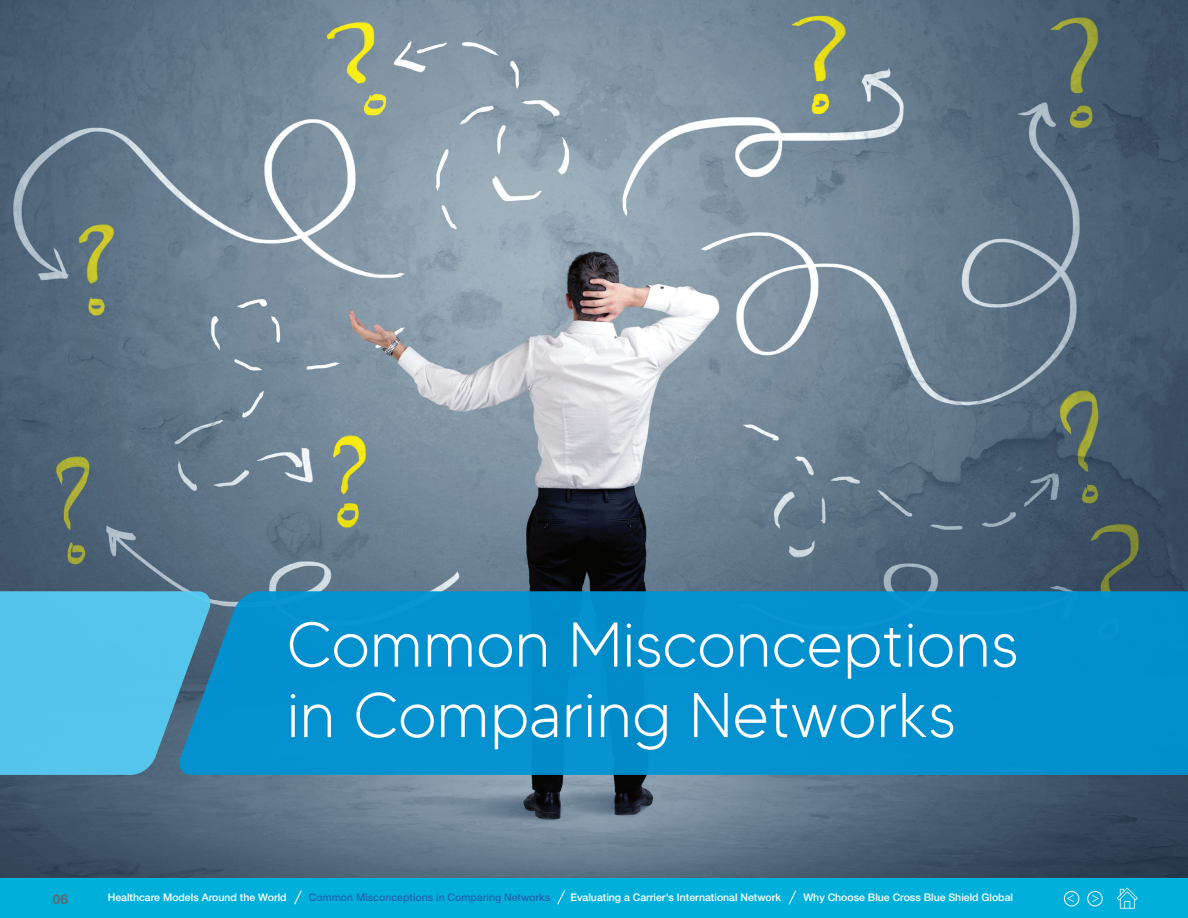
<style>
.page{position:relative;width:1188px;height:918px;background:#fff}
.page>*{position:absolute;margin:0;border:0;box-sizing:border-box;transform-origin:0 0}
.t1{font:300 63px/70.5px "MADETOMMY";color:#fff}
.t2{font:14.1px "Minion Pro";color:#fff}
.t3{font:700 13.5px "Helvetica Neue LT Std";color:#64686f}
.t4{font:500 10.5px "Helvetica Neue LT Std";color:#fff}
.t5{font:500 10.5px "Helvetica Neue LT Std";color:#2163b0}
</style>
<div class="page">
<img style="left:0;top:0;width:1188px;height:878px">
<div style="left:0;top:878px;width:1188px;height:40px;background:#00b0da"></div>
<div style="left:216px;top:591px;width:972px;height:184px;background:#0490ce"></div>
<svg style="left:0;top:591px;width:216px;height:184px;background:#50b8de"></svg>
<div style="left:1064px;top:891px;width:15px;height:15px;border:1px solid #fff;border-radius:50%"></div>
<div style="left:1088px;top:891px;width:14px;height:15px;border:1px solid #fff;border-radius:50%"></div>
<svg style="left:1117px;top:888px;width:21px;height:21px"></svg>
<svg style="left:294px;top:890px;width:8px;height:15px"></svg>
<svg style="left:557px;top:890px;width:8px;height:15px"></svg>
<svg style="left:788px;top:890px;width:9px;height:15px"></svg>
<h1 class="t1" style="left:287px;top:609px;width:733px">Common Misconceptions in Comparing Networks</h1>
<p class="t3" style="left:53px;top:890px;width:17px">06</p>
<p class="t4" style="left:108px;top:892px;width:180px">Healthcare Models Around the World</p>
<p class="t5" style="left:309px;top:892px;width:243px">Common Misconceptions in Comparing Networks</p>
<p class="t4" style="left:571px;top:892px;width:212px">Evaluating a Carrier's International Network</p>
<p class="t4" style="left:803px;top:892px;width:211px">Why Choose Blue Cross Blue Shield Global</p>
<h2 class="t2" style="left:1067px;top:888px;width:9px">&lt;</h2>
<h2 class="t2" style="left:1100px;top:909px;width:9px;rotate:-180deg">&lt;</h2>
</div>
